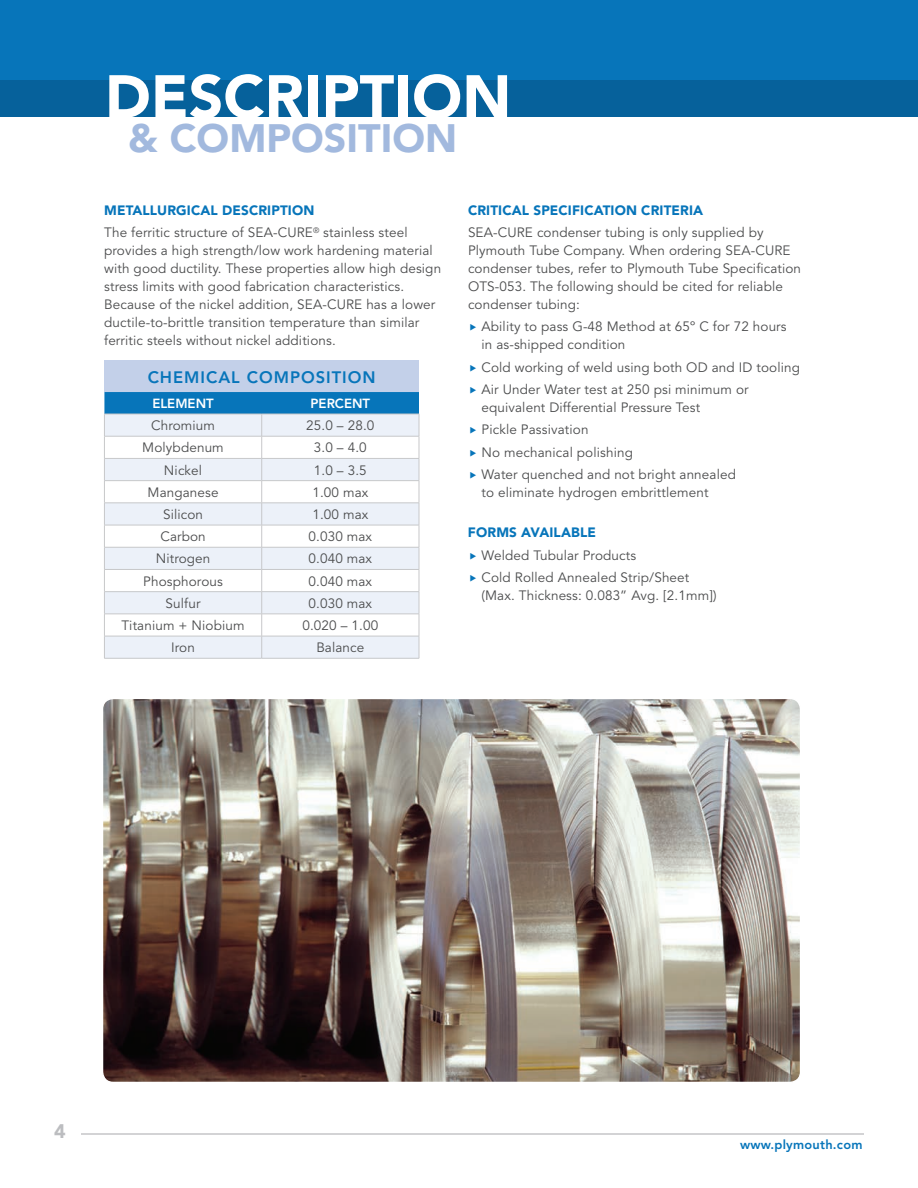
<style>
.page{position:relative;width:918px;height:1188px;background:#fff}
.page>*{position:absolute;margin:0;border:0;box-sizing:border-box;transform-origin:0 0}
.t1{font:900 60.3px "Avenir LT Std";color:#fff}
.t2{font:900 39.3px "Avenir LT Std";color:#a2b9de}
.t3{font:900 19.5px "Avenir LT Std";color:#bcbdc0}
.t4{font:800 16.5px "Avenir LT Std";letter-spacing:.06em;color:#0775ba}
.t5{font:13.5px/18px "Avenir LT Std";letter-spacing:.01em;color:#4b4c4d}
.t6{font:900 13.5px "Avenir LT Std";letter-spacing:.01em;color:#0775ba}
.t7{font:800 13.2px "Avenir LT Std";color:#fff}
.t8{font:800 12.75px "Avenir LT Std";letter-spacing:.02em;color:#0775ba}
.s1{font-weight:900;color:#0775ba}
</style>
<div class="page">
<hr style="left:81px;top:1134px;width:783px;height:1px;background:#a8a9ad">
<div style="left:0;top:0;width:918px;height:117px;background:#0775ba"></div>
<div style="left:0;top:80px;width:918px;height:37px;background:#06619b"></div>
<div style="left:104px;top:361px;width:315px;height:31px;background:#c3d0e9"></div>
<svg style="left:104px;top:392px;width:316px;height:266px"></svg>
<hr style="left:104px;top:658px;width:158px;height:1px;background:#c7c8ca">
<hr style="left:262px;top:658px;width:157px;height:1px;background:#c7c8ca">
<img style="left:105px;top:701px;width:693px;height:379px">
<div style="left:102px;top:698px;width:699px;height:385px;border:2px solid #fff;border-radius:11px"></div>
<h1 class="t1" style="left:105px;top:60px;width:408px">DESCRIPTION</h1>
<h2 class="t2" style="left:128px;top:114px;width:330px">&amp; COMPOSITION</h2>
<p class="t5" style="left:104px;top:199px;width:305px;line-height:22.4px"><span class="s1">METALLURGICAL DESCRIPTION<br></span>The ferritic structure of SEA-CURE<sup>®</sup> stainless steel</p>
<p class="t5" style="left:104px;top:242px;width:338px">provides a high strength/low work hardening material with good ductility. These properties allow high design stress limits with good fabrication characteristics.<br>Because of the nickel addition, SEA-CURE has a lower ductile-to-brittle transition temperature than similar ferritic steels without nickel additions.</p>
<p class="t4" style="left:148px;top:367px;width:230px">CHEMICAL COMPOSITION</p>
<p class="t7" style="left:152px;top:396px;width:63px">ELEMENT</p>
<p class="t7" style="left:311px;top:396px;width:61px">PERCENT</p>
<p class="t5" style="left:151px;top:417px;width:65px">Chromium</p>
<p class="t5" style="left:306px;top:417px;width:70px">25.0 – 28.0</p>
<p class="t5" style="left:142px;top:439px;width:83px">Molybdenum</p>
<p class="t5" style="left:314px;top:439px;width:54px">3.0 – 4.0</p>
<p class="t5" style="left:164px;top:461px;width:40px">Nickel</p>
<p class="t5" style="left:314px;top:461px;width:54px">1.0 – 3.5</p>
<p class="t5" style="left:148px;top:484px;width:73px">Manganese</p>
<p class="t5" style="left:312px;top:484px;width:57px">1.00 max</p>
<p class="t5" style="left:163px;top:506px;width:42px">Silicon</p>
<p class="t5" style="left:312px;top:506px;width:57px">1.00 max</p>
<p class="t5" style="left:160px;top:528px;width:47px">Carbon</p>
<p class="t5" style="left:309px;top:528px;width:65px">0.030 max</p>
<p class="t5" style="left:156px;top:550px;width:56px">Nitrogen</p>
<p class="t5" style="left:309px;top:550px;width:65px">0.040 max</p>
<p class="t5" style="left:143px;top:572px;width:81px">Phosphorous</p>
<p class="t5" style="left:309px;top:572px;width:65px">0.040 max</p>
<p class="t5" style="left:166px;top:595px;width:36px">Sulfur</p>
<p class="t5" style="left:309px;top:595px;width:65px">0.030 max</p>
<p class="t5" style="left:122px;top:617px;width:125px">Titanium + Niobium</p>
<p class="t5" style="left:302px;top:617px;width:77px">0.020 – 1.00</p>
<p class="t5" style="left:171px;top:639px;width:25px">Iron</p>
<p class="t5" style="left:316px;top:639px;width:50px">Balance</p>
<p class="t6" style="left:468px;top:202px;width:237px">CRITICAL SPECIFICATION CRITERIA</p>
<p class="t5" style="left:468px;top:224px;width:335px">SEA-CURE condenser tubing is only supplied by Plymouth Tube Company. When ordering SEA-CURE condenser tubes, refer to Plymouth Tube Specification OTS-053. The following should be cited for reliable condenser tubing:</p>
<p class="t5" style="left:481px;top:318px;width:307px">Ability to pass G-48 Method at 65º C for 72 hours in as-shipped condition</p>
<p class="t5" style="left:481px;top:356px;width:320px;line-height:22.4px">Cold working of weld using both OD and ID tooling<br>Air Under Water test at 250 psi minimum or</p>
<p class="t5" style="left:481px;top:397px;width:256px;line-height:22.4px">equivalent Differential Pressure Test<br>Pickle Passivation<br>No mechanical polishing<br>Water quenched and not bright annealed</p>
<p class="t5" style="left:481px;top:484px;width:229px">to eliminate hydrogen embrittlement</p>
<p class="t6" style="left:468px;top:524px;width:129px">FORMS AVAILABLE</p>
<p class="t5" style="left:481px;top:544px;width:209px;line-height:22.4px">Welded Tubular Products<br>Cold Rolled Annealed Strip/Sheet</p>
<p class="t5" style="left:481px;top:587px;width:237px">(Max. Thickness: 0.083” Avg. [2.1mm])</p>
<h3 class="t3" style="left:54px;top:1120px;width:13px">4</h3>
<p class="t8" style="left:740px;top:1137px;width:124px">WWW.PLYMOUTH.COM</p>
</div>
